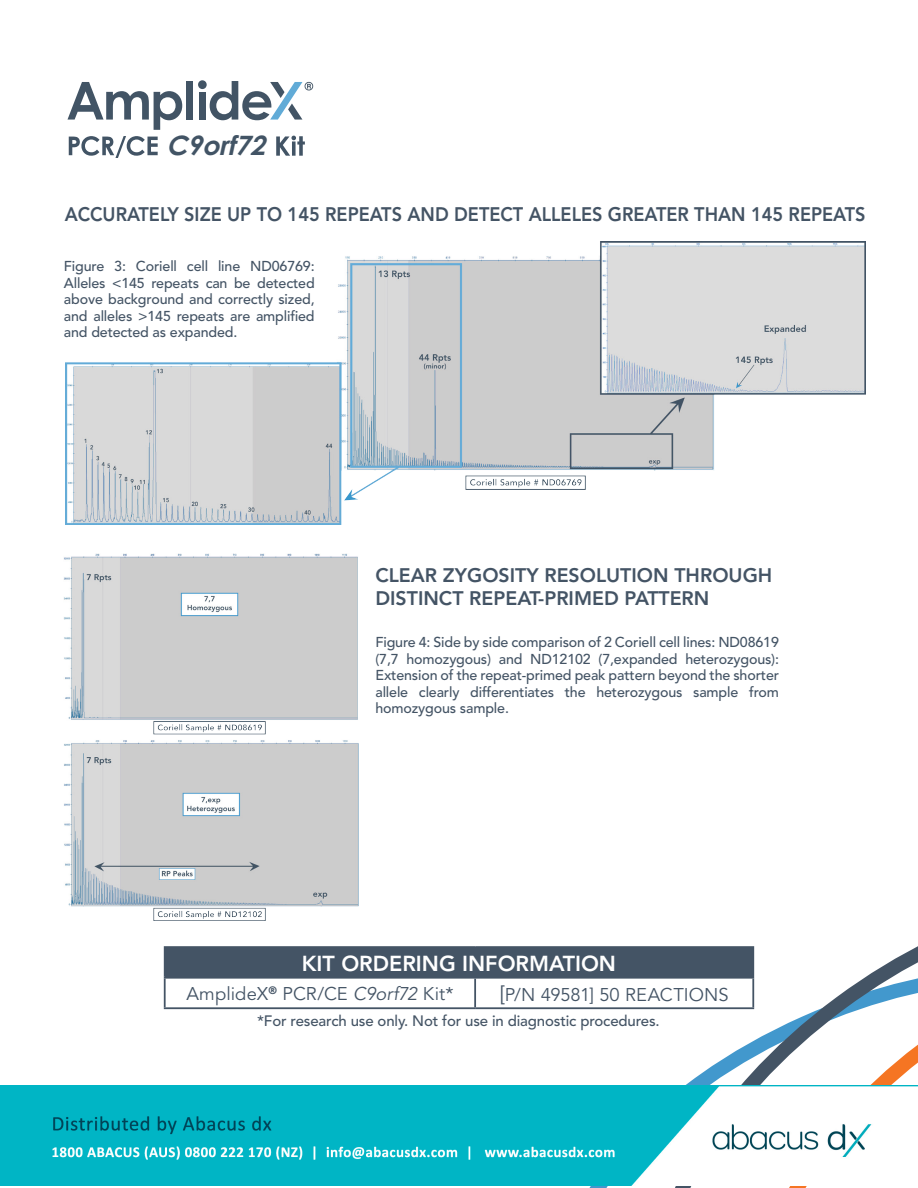
<style>
.page{position:relative;width:918px;height:1188px;background:#fff}
.page>*{position:absolute;margin:0;border:0;box-sizing:border-box;transform-origin:0 0}
.t1{font:italic 700 26.7px "Century Gothic";color:#425465}
.t2{font:800 21.6px "Avenir LT Std";color:#fff}
.t3{font:800 19.5px "Avenir LT Std";color:#445465;scale:.93 1}
.t4{font:800 19.5px/23.4px "Avenir LT Std";color:#445465}
.t5{font:18.3px "Avenir LT Std";letter-spacing:.005em;color:#445465}
.t6{font:500 15px "Avenir LT Std";letter-spacing:-.01em;color:#445465}
.t7{font:500 14.25px/16.5px "Avenir LT Std";letter-spacing:-.01em;color:#445465;text-align:justify}
.s1{font-style:italic}
.s2{font-size:21.45px}
</style>
<div class="page">
<svg style="left:69px;top:136px;width:89px;height:22px"></svg>
<svg style="left:276px;top:136px;width:29px;height:20px"></svg>
<svg style="left:68px;top:82px;width:114px;height:48px"></svg>
<div style="left:186px;top:81px;width:7px;height:39px;background:#425465"></div>
<svg style="left:198px;top:80px;width:115px;height:40px"></svg>
<svg style="left:649px;top:946px;width:269px;height:242px"></svg>
<svg style="left:716px;top:1014px;width:202px;height:174px"></svg>
<img style="left:65px;top:241px;width:801px;height:283px">
<img style="left:64px;top:554px;width:294px;height:367px">
<div style="left:165px;top:947px;width:588px;height:31px;background:#445465"></div>
<hr style="left:164px;top:946px;width:311px;height:2px;background:#445465">
<hr style="left:164px;top:948px;width:2px;height:29px;background:#445465">
<hr style="left:475px;top:946px;width:279px;height:2px;background:#445465">
<hr style="left:752px;top:948px;width:2px;height:29px;background:#445465">
<hr style="left:164px;top:977px;width:311px;height:2px;background:#445465">
<hr style="left:475px;top:977px;width:279px;height:2px;background:#445465">
<hr style="left:164px;top:979px;width:2px;height:28px;background:#445465">
<hr style="left:474px;top:979px;width:2px;height:28px;background:#445465">
<hr style="left:752px;top:979px;width:2px;height:28px;background:#445465">
<hr style="left:164px;top:1007px;width:311px;height:2px;background:#445465">
<hr style="left:475px;top:1007px;width:279px;height:2px;background:#445465">
<img style="left:0;top:1085px;width:917px;height:101px">
<p class="t1" style="left:166px;top:125px;width:109px">C9orf72</p>
<p class="t3" style="left:65px;top:203px;width:863px">ACCURATELY SIZE UP TO 145 REPEATS AND DETECT ALLELES GREATER THAN 145 REPEATS</p>
<p class="t7" style="left:64px;top:259px;width:252px">Figure 3: Coriell cell line ND06769:<br>Alleles &lt;145 repeats can be detected above background and correctly sized, and alleles &gt;145 repeats are amplified and detected as expanded.</p>
<p class="t4" style="left:375px;top:563px;width:398px">CLEAR ZYGOSITY RESOLUTION THROUGH<br>DISTINCT REPEAT-PRIMED PATTERN</p>
<p class="t7" style="left:375px;top:634px;width:405px">Figure 4: Side by side comparison of 2 Coriell cell lines: ND08619 (7,7 homozygous) and ND12102 (7,expanded heterozygous):<br>Extension of the repeat-primed peak pattern beyond the shorter allele clearly differentiates the heterozygous sample from homozygous sample.</p>
<p class="t2" style="left:302px;top:950px;width:316px">KIT ORDERING INFORMATION</p>
<p class="t5" style="left:186px;top:983px;width:269px">AmplideX<sup>®</sup> PCR/CE <span class="s1">C9orf72</span> Kit*</p>
<p class="t5" style="left:500px;top:984px;width:230px"><span class="s2">[</span>P/N 49581] 50 REACTIONS</p>
<p class="t6" style="left:257px;top:1012px;width:404px">*For research use only. Not for use in diagnostic procedures.</p>
</div>
